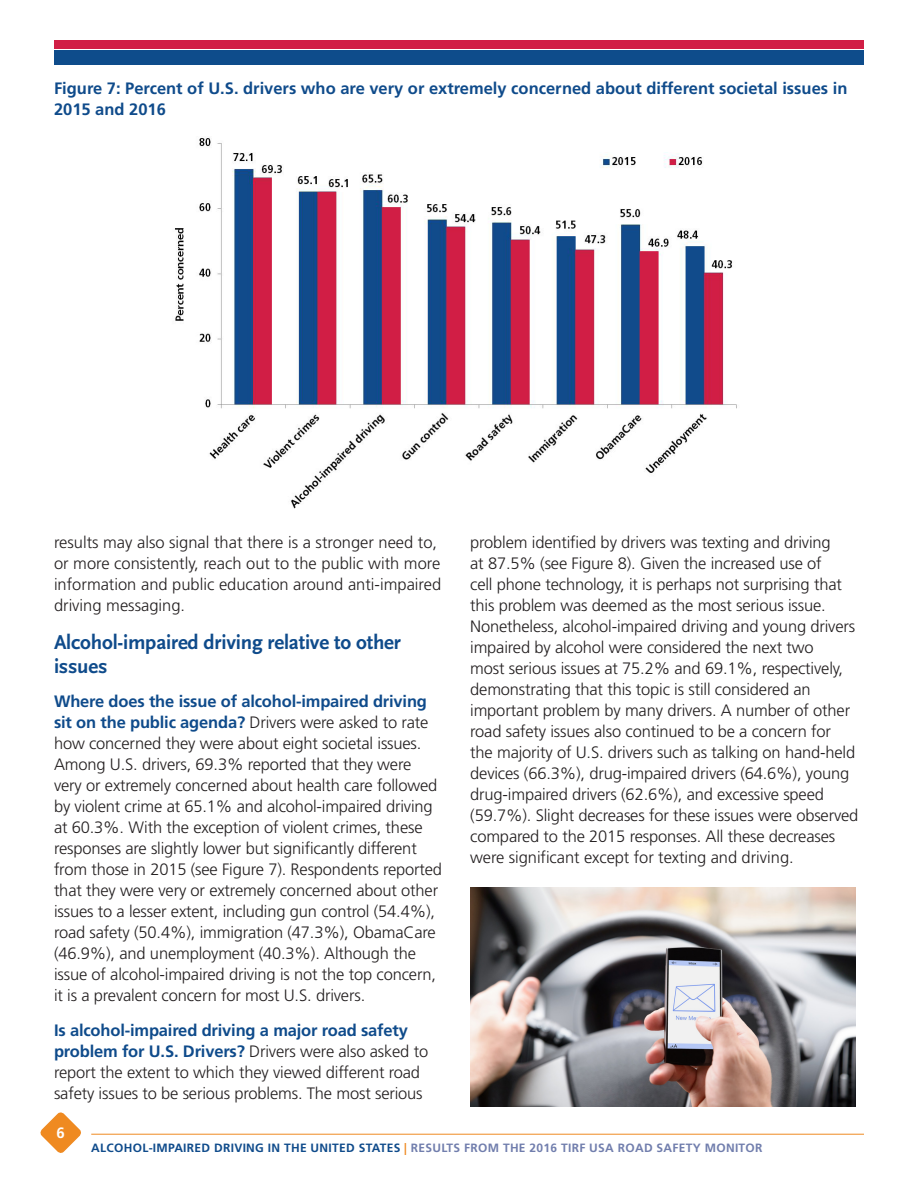
<style>
.page{position:relative;width:918px;height:1188px;background:#fff}
.page>*{position:absolute;margin:0;border:0;box-sizing:border-box;transform-origin:0 0}
.t1{font:700 21px/24px "Scala Sans OT";letter-spacing:-.01em;color:#0f4b8b}
.t2{font:300 16.5px/21px "Frutiger LT Std";letter-spacing:-.01em;color:#231f20}
.t3{font:700 16.5px/21px "Frutiger LT Std";color:#0f4b8b}
.t4{font:700 15px "Frutiger LT Std";color:#fff}
.t5{font:700 12px "Frutiger LT Std";letter-spacing:.025em;color:#717ead}
.s1{font-weight:700;color:#0f4b8b}
.s2{color:#0f4b8b}
.s3{color:#ef8a21}
</style>
<div class="page">
<hr style="left:91px;top:1134px;width:773px;height:1px;background:#ef8a21">
<svg style="left:40px;top:1112px;width:41px;height:41px"></svg>
<div style="left:54px;top:40px;width:810px;height:10px;background:#d11e45"></div>
<div style="left:54px;top:50px;width:810px;height:15px;background:#0e4c8b"></div>
<img style="left:175px;top:137px;width:562px;height:372px">
<img style="left:470px;top:887px;width:385px;height:219px">
<p class="t3" style="left:54px;top:78px;width:795px">Figure 7: Percent of U.S. drivers who are very or extremely concerned about different societal issues in<br>2015 and 2016</p>
<p class="t2" style="left:54px;top:532px;width:389px">results may also signal that there is a stronger need to, or more consistently, reach out to the public with more information and public education around anti-impaired driving messaging.</p>
<p class="t1" style="left:54px;top:630px;width:348px">Alcohol-impaired driving relative to other issues</p>
<p class="t2" style="left:54px;top:691px;width:390px"><span class="s1">Where does the issue of alcohol-impaired driving sit on the public agenda?</span> Drivers were asked to rate how concerned they were about eight societal issues.<br>Among U.S. drivers, 69.3% reported that they were very or extremely concerned about health care followed by violent crime at 65.1% and alcohol-impaired driving at 60.3%. With the exception of violent crimes, these responses are slightly lower but significantly different from those in 2015 (see Figure 7). Respondents reported that they were very or extremely concerned about other issues to a lesser extent, including gun control (54.4%), road safety (50.4%), immigration (47.3%), ObamaCare (46.9%), and unemployment (40.3%). Although the issue of alcohol-impaired driving is not the top concern, it is a prevalent concern for most U.S. drivers.</p>
<p class="t2" style="left:54px;top:1020px;width:376px"><span class="s1">Is alcohol-impaired driving a major road safety problem for U.S. Drivers?</span> Drivers were also asked to report the extent to which they viewed different road safety issues to be serious problems. The most serious</p>
<p class="t4" style="left:57px;top:1124px;width:10px">6</p>
<p class="t2" style="left:470px;top:532px;width:390px">problem identified by drivers was texting and driving<br>at 87.5% (see Figure 8). Given the increased use of<br>cell phone technology, it is perhaps not surprising that this problem was deemed as the most serious issue.<br>Nonetheless, alcohol-impaired driving and young drivers impaired by alcohol were considered the next two<br>most serious issues at 75.2% and 69.1%, respectively, demonstrating that this topic is still considered an important problem by many drivers. A number of other road safety issues also continued to be a concern for<br>the majority of U.S. drivers such as talking on hand-held devices (66.3%), drug-impaired drivers (64.6%), young drug-impaired drivers (62.6%), and excessive speed (59.7%). Slight decreases for these issues were observed compared to the 2015 responses. All these decreases were significant except for texting and driving.</p>
<p class="t5" style="left:91px;top:1141px;width:673px"><span class="s2">ALCOHOL-IMPAIRED DRIVING IN THE UNITED STATES</span> <span class="s3">|</span> RESULTS FROM THE 2016 TIRF USA ROAD SAFETY MONITOR</p>
</div>
